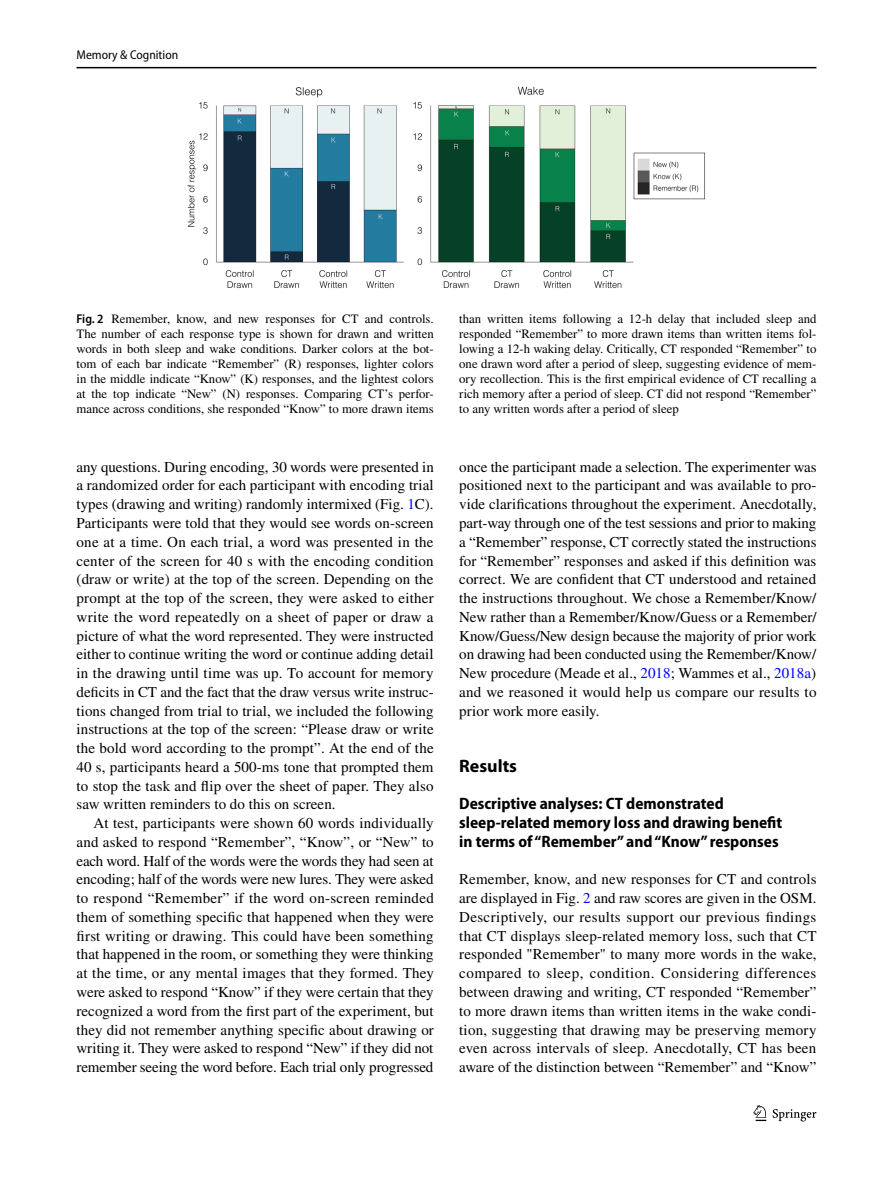
<style>
.page{position:relative;width:893px;height:1187px;background:#fff}
.page>*{position:absolute;margin:0;border:0;box-sizing:border-box;transform-origin:0 0}
.t1{font:700 18px "Myriad Pro";color:#000}
.t2{font:700 semi-condensed 16.5px/18.8px "Myriad Pro";color:#000}
.t3{font:15px/18.8px "STIX";letter-spacing:.005em;color:#000;text-align:justify}
.t4{font:12.75px/15px "STIX";color:#000;text-align:justify}
.t5{font:semi-condensed 12.75px "Myriad Pro";color:#000}
.s1{font-family:"Myriad Pro";font-weight:600;font-stretch:semi-condensed}
.s2{color:#00f}
</style>
<div class="page">
<hr style="left:77px;top:67px;width:739px;height:1px;background:#000">
<svg style="left:753px;top:1105px;width:13px;height:15px"></svg>
<svg style="left:773px;top:1109px;width:43px;height:12px"></svg>
<img style="left:187px;top:87px;width:518px;height:201px">
<p class="t5" style="left:77px;top:48px;width:103px">Memory &amp; Cognition</p>
<p class="t4" style="left:77px;top:312px;width:359px"><span class="s1">Fig. 2</span> Remember, know, and new responses for CT and controls.<br>The number of each response type is shown for drawn and written words in both sleep and wake conditions. Darker colors at the bot&shy;tom of each bar indicate “Remember” (R) responses, lighter colors in the middle indicate “Know” (K) responses, and the lightest colors at the top indicate “New” (N) responses. Comparing CT’s perfor&shy;mance across conditions, she responded “Know” to more drawn items</p>
<p class="t4" style="left:459px;top:312px;width:359px">than written items following a 12-h delay that included sleep and responded “Remember” to more drawn items than written items fol&shy;lowing a 12-h waking delay. Critically, CT responded “Remember” to one drawn word after a period of sleep, suggesting evidence of mem&shy;ory recollection. This is the first empirical evidence of CT recalling a rich memory after a period of sleep. CT did not respond “Remember” to any written words after a period of sleep</p>
<p class="t3" style="left:77px;top:458px;width:359px">any questions. During encoding, 30 words were presented in a randomized order for each participant with encoding trial types (drawing and writing) randomly intermixed (Fig. <span class="s2">1</span>C).<br>Participants were told that they would see words on-screen one at a time. On each trial, a word was presented in the center of the screen for 40 s with the encoding condition (draw or write) at the top of the screen. Depending on the prompt at the top of the screen, they were asked to either write the word repeatedly on a sheet of paper or draw a picture of what the word represented. They were instructed either to continue writing the word or continue adding detail in the drawing until time was up. To account for memory deficits in CT and the fact that the draw versus write instruc&shy;tions changed from trial to trial, we included the following instructions at the top of the screen: “Please draw or write the bold word according to the prompt”. At the end of the 40 s, participants heard a 500-ms tone that prompted them to stop the task and flip over the sheet of paper. They also saw written reminders to do this on screen.</p>
<p class="t3" style="left:77px;top:814px;width:359px;text-indent:17px">At test, participants were shown 60 words individually and asked to respond “Remember”, “Know”, or “New” to each word. Half of the words were the words they had seen at encoding; half of the words were new lures. They were asked to respond “Remember” if the word on-screen reminded them of something specific that happened when they were first writing or drawing. This could have been something that happened in the room, or something they were thinking at the time, or any mental images that they formed. They were asked to respond “Know” if they were certain that they recognized a word from the first part of the experiment, but they did not remember anything specific about drawing or writing it. They were asked to respond “New” if they did not remember seeing the word before. Each trial only progressed</p>
<p class="t3" style="left:459px;top:458px;width:359px">once the participant made a selection. The experimenter was positioned next to the participant and was available to pro&shy;vide clarifications throughout the experiment. Anecdotally, part-way through one of the test sessions and prior to making a “Remember” response, CT correctly stated the instructions for “Remember” responses and asked if this definition was correct. We are confident that CT understood and retained the instructions throughout. We chose a Remember/Know/ New rather than a Remember/Know/Guess or a Remember/ Know/Guess/New design because the majority of prior work on drawing had been conducted using the Remember/Know/ New procedure (Meade et al., <span class="s2">2018</span>; Wammes et al., <span class="s2">2018a</span>) and we reasoned it would help us compare our results to prior work more easily.</p>
<p class="t1" style="left:459px;top:754px;width:59px">Results</p>
<p class="t2" style="left:459px;top:794px;width:325px">Descriptive analyses: CT demonstrated sleep‑related memory loss and drawing benefit in terms of “Remember” and “Know” responses</p>
<p class="t3" style="left:459px;top:871px;width:359px">Remember, know, and new responses for CT and controls are displayed in Fig. <span class="s2">2</span> and raw scores are given in the OSM.<br>Descriptively, our results support our previous findings that CT displays sleep-related memory loss, such that CT responded "Remember" to many more words in the wake, compared to sleep, condition. Considering differences between drawing and writing, CT responded “Remember” to more drawn items than written items in the wake condi&shy;tion, suggesting that drawing may be preserving memory even across intervals of sleep. Anecdotally, CT has been aware of the distinction between “Remember” and “Know”</p>
</div>
